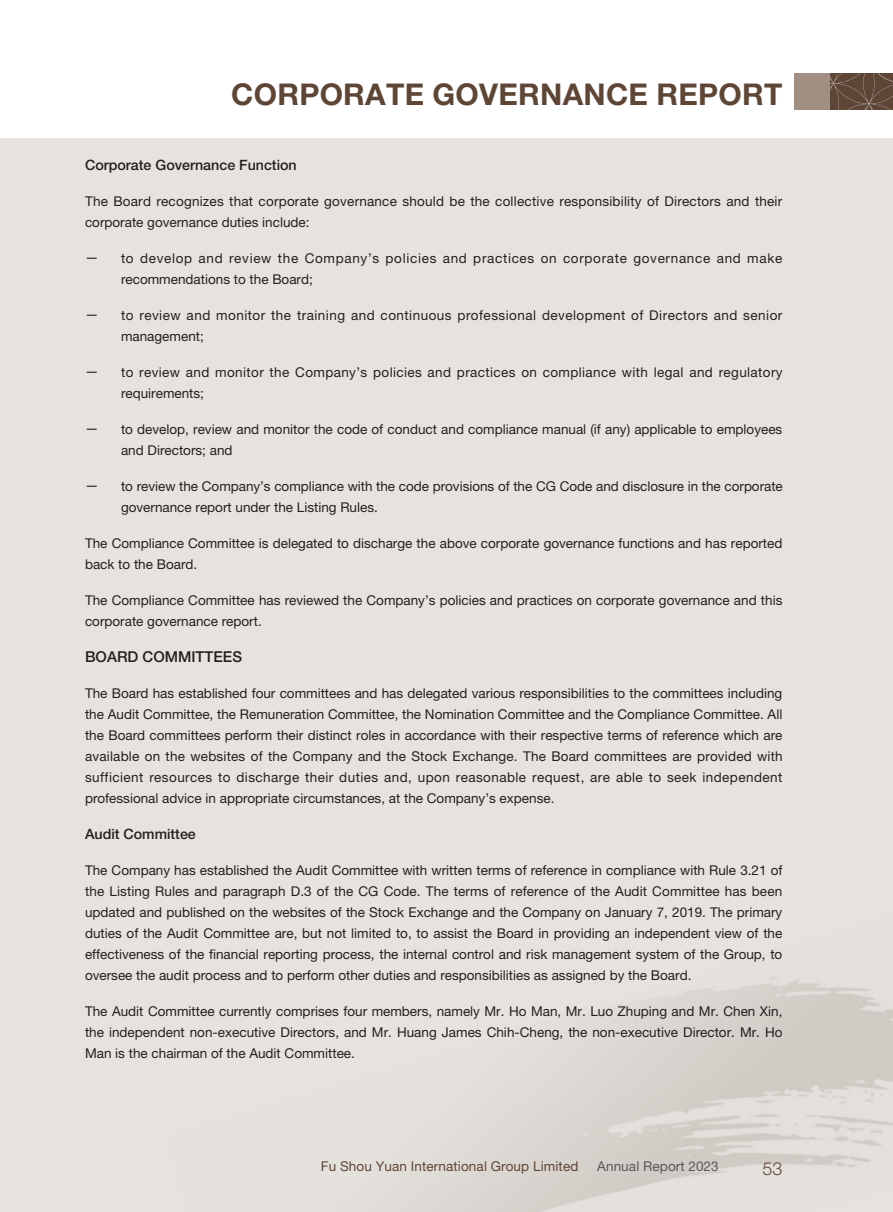
<style>
.page{position:relative;width:893px;height:1212px;background:#fff}
.page>*{position:absolute;margin:0;border:0;box-sizing:border-box;transform-origin:0 0}
.t1{font:700 30px "Helvetica Neue LT Std";letter-spacing:.01em;color:#5e4637}
.t2{font:300 18px "Helvetica Neue LT Std";color:#5e4637}
._03_H1{font:500 15px "Helvetica Neue LT Std";color:#231f20}
._04___H2{font:500 14.25px "Helvetica Neue LT Std";color:#231f20}
._01_Body_Text{font:13.5px/21px "Helvetica Neue LT Std";color:#231f20}
._01_Body_Text-2{font:13.5px/21px "Helvetica Neue LT Std";letter-spacing:.05em;color:#231f20}
._01_Body_Text-3{font:13.5px/21px "Helvetica Neue LT Std";letter-spacing:.03em;color:#231f20}
._01_Body_Text-4{font:13.5px/21px "Helvetica Neue LT Std";letter-spacing:.035em;color:#231f20}
.t3{font:13.5px "Helvetica Neue LT Std";letter-spacing:.01em;color:#5e4637}
.t4{font:13.5px "Helvetica Neue LT Std";letter-spacing:.01em;color:#57585a}
</style>
<div class="page">
<div style="left:0;top:138px;width:893px;height:1074px;background:#e6e3df"></div>
<div style="left:794px;top:73px;width:99px;height:36px;background:#a18f84"></div>
<svg style="left:831px;top:73px;width:62px;height:36px;background:#634c3e"></svg>
<h1 class="t1" style="left:231px;top:76px;width:553px">CORPORATE GOVERNANCE REPORT</h1>
<p class="_04___H2" style="left:85px;top:156px;width:213px">Corporate Governance Function</p>
<p class="_01_Body_Text" style="left:85px;top:191px;width:699px">The Board recognizes that corporate governance should be the collective responsibility of Directors and their corporate governance duties include:</p>
<p class="_01_Body_Text-2" style="left:121px;top:248px;width:663px;text-indent:-36px">— to develop and review the Company’s policies and practices on corporate governance and make recommendations to the Board;</p>
<p class="_01_Body_Text-4" style="left:121px;top:305px;width:663px;text-indent:-36px">— to review and monitor the training and continuous professional development of Directors and senior management;</p>
<p class="_01_Body_Text-3" style="left:121px;top:362px;width:663px;text-indent:-36px">— to review and monitor the Company’s policies and practices on compliance with legal and regulatory requirements;</p>
<p class="_01_Body_Text" style="left:121px;top:419px;width:663px;text-indent:-36px">— to develop, review and monitor the code of conduct and compliance manual (if any) applicable to employees and Directors; and</p>
<p class="_01_Body_Text" style="left:121px;top:476px;width:663px;text-indent:-36px">— to review the Company’s compliance with the code provisions of the CG Code and disclosure in the corporate governance report under the Listing Rules.</p>
<p class="_01_Body_Text" style="left:85px;top:533px;width:699px">The Compliance Committee is delegated to discharge the above corporate governance functions and has reported back to the Board.</p>
<p class="_01_Body_Text" style="left:85px;top:590px;width:699px">The Compliance Committee has reviewed the Company’s policies and practices on corporate governance and this corporate governance report.</p>
<p class="_03_H1" style="left:85px;top:648px;width:159px">BOARD COMMITTEES</p>
<p class="_01_Body_Text" style="left:85px;top:683px;width:699px;text-align:justify">The Board has established four committees and has delegated various responsibilities to the committees including the Audit Committee, the Remuneration Committee, the Nomination Committee and the Compliance Committee. All the Board committees perform their distinct roles in accordance with their respective terms of reference which are available on the websites of the Company and the Stock Exchange. The Board committees are provided with sufficient resources to discharge their duties and, upon reasonable request, are able to seek independent professional advice in appropriate circumstances, at the Company’s expense.</p>
<p class="_04___H2" style="left:85px;top:825px;width:112px">Audit Committee</p>
<p class="_01_Body_Text" style="left:85px;top:860px;width:699px;text-align:justify">The Company has established the Audit Committee with written terms of reference in compliance with Rule 3.21 of the Listing Rules and paragraph D.3 of the CG Code. The terms of reference of the Audit Committee has been updated and published on the websites of the Stock Exchange and the Company on January 7, 2019. The primary duties of the Audit Committee are, but not limited to, to assist the Board in providing an independent view of the effectiveness of the financial reporting process, the internal control and risk management system of the Group, to oversee the audit process and to perform other duties and responsibilities as assigned by the Board.</p>
<p class="_01_Body_Text" style="left:85px;top:1001px;width:699px;text-align:justify">The Audit Committee currently comprises four members, namely Mr. Ho Man, Mr. Luo Zhuping and Mr. Chen Xin, the independent non-executive Directors, and Mr. Huang James Chih-Cheng, the non-executive Director. Mr. Ho Man is the chairman of the Audit Committee.</p>
<p class="t3" style="left:321px;top:1158px;width:259px">Fu Shou Yuan International Group Limited</p>
<p class="t4" style="left:597px;top:1158px;width:123px">Annual Report 2023</p>
<h2 class="t2" style="left:762px;top:1158px;width:22px">53</h2>
</div>
